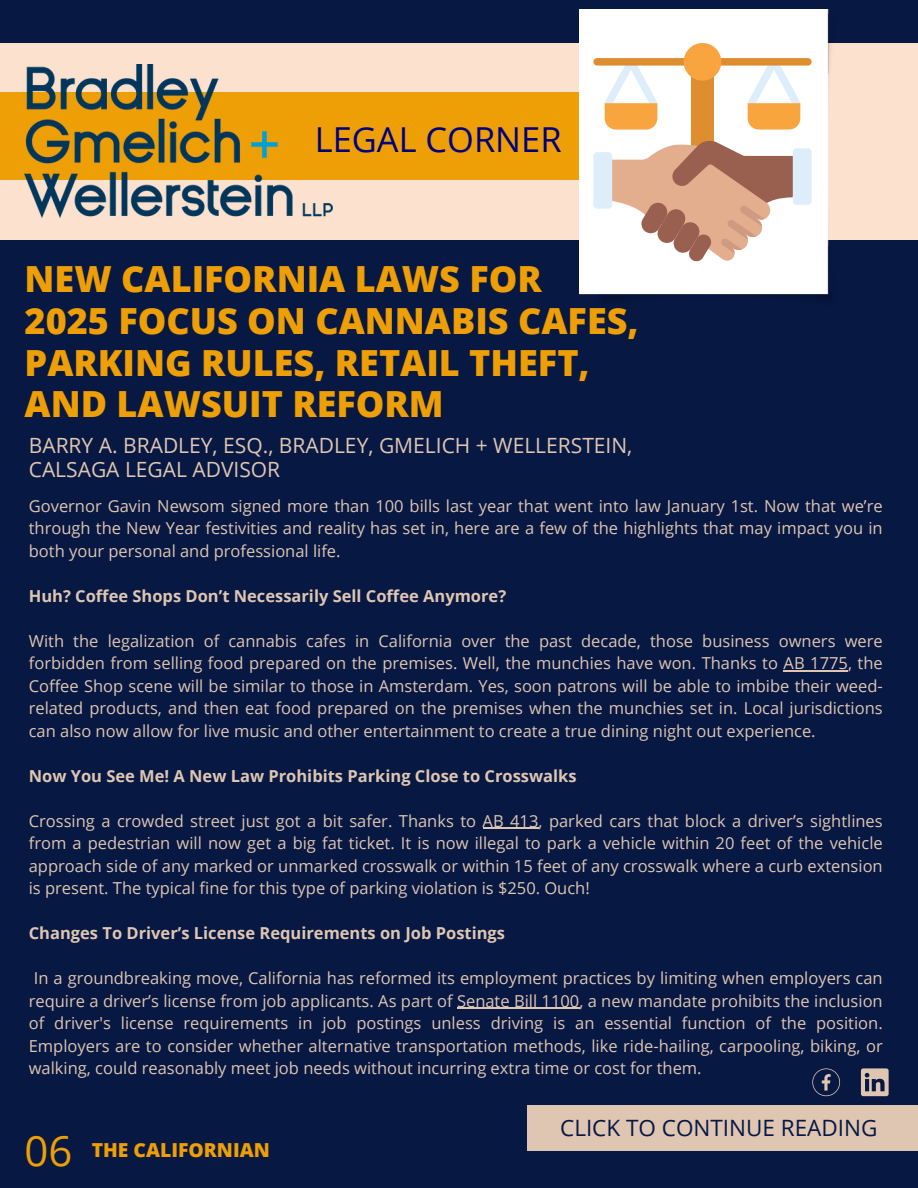
<style>
.page{position:relative;width:918px;height:1188px;background:#071843}
.page>*{position:absolute;margin:0;border:0;box-sizing:border-box;transform-origin:0 0}
.t1{font:41.85px "Open Sans";color:#ee9f06}
.t2{font:800 36px/41.7px "Open Sans";color:#ee9f06}
.t3{font:34.35px "Open Sans";color:#00007f}
.t4{font:22.5px "Open Sans";color:#071843}
.t5{font:21px/23.7px "Open Sans";color:#dfc6b2}
.t6{font:800 19.35px "Open Sans";color:#ee9f06}
.t7{font:16.5px/22.5px "Open Sans";color:#dfc6b2;text-align:justify}
.t8{font:700 16.5px "Open Sans";color:#dfc6b2}
</style>
<div class="page">
<div style="left:0;top:43px;width:918px;height:197px;background:#fce2ce"></div>
<div style="left:0;top:92px;width:593px;height:87px;background:#ee9f06"></div>
<img style="left:25px;top:65px;width:308px;height:153px">
<img style="left:580px;top:10px;width:251px;height:291px">
<div style="left:593px;top:58px;width:98px;height:8px;background:#de8e30;border-radius:4px"></div>
<div style="left:714px;top:58px;width:98px;height:8px;background:#de8e30;border-radius:4px"></div>
<div style="left:691px;top:73px;width:23px;height:79px;background:#de8e30"></div>
<div style="left:593px;top:152px;width:19px;height:57px;background:#ddedf9;border-radius:4px"></div>
<div style="left:793px;top:148px;width:19px;height:57px;background:#ddedf9;border-radius:4px"></div>
<div style="left:684px;top:43px;width:37px;height:38px;background:#f8a53f;border-radius:50%"></div>
<svg style="left:604px;top:58px;width:54px;height:72px;background:#f3d1a6"></svg>
<svg style="left:747px;top:58px;width:54px;height:72px;background:#f3d1a6"></svg>
<svg style="left:608px;top:141px;width:189px;height:121px;background:#d8b5a5"></svg>
<hr style="left:784px;top:670px;width:64px;height:1px;background:#dfc6b2">
<hr style="left:483px;top:828px;width:56px;height:1px;background:#dfc6b2">
<hr style="left:457px;top:1008px;width:122px;height:1px;background:#dfc6b2">
<div style="left:527px;top:1105px;width:391px;height:46px;background:#dfc6b2"></div>
<svg style="left:812px;top:1068px;width:28px;height:28px"></svg>
<svg style="left:861px;top:1068px;width:28px;height:28px"></svg>
<p class="t3" style="left:315px;top:116px;width:248px">LEGAL CORNER</p>
<h5 class="t2" style="left:25px;top:258px;width:616px">NEW CALIFORNIA LAWS FOR<br>2025 FOCUS ON CANNABIS CAFES,<br>PARKING RULES, RETAIL THEFT,<br>AND LAWSUIT REFORM</h5>
<p class="t5" style="left:29px;top:433px;width:605px">BARRY A. BRADLEY, ESQ., BRADLEY, GMELICH + WELLERSTEIN,<br>CALSAGA LEGAL ADVISOR</p>
<p class="t7" style="left:29px;top:494px;width:855px">Governor Gavin Newsom signed more than 100 bills last year that went into law January 1st. Now that we’re through the New Year festivities and reality has set in, here are a few of the highlights that may impact you in both your personal and professional life.</p>
<p class="t8" style="left:29px;top:584px;width:479px">Huh? Coffee Shops Don’t Necessarily Sell Coffee Anymore?</p>
<h2 class="t7" style="left:29px;top:629px;width:855px">With the legalization of cannabis cafes in California over the past decade, those business owners were forbidden from selling food prepared on the premises. Well, the munchies have won. Thanks to AB 1775, the Coffee Shop scene will be similar to those in Amsterdam. Yes, soon patrons will be able to imbibe their weed&shy;related products, and then eat food prepared on the premises when the munchies set in. Local jurisdictions can also now allow for live music and other entertainment to create a true dining night out experience.</h2>
<h1 class="t8" style="left:29px;top:764px;width:549px">Now You See Me! A New Law Prohibits Parking Close to Crosswalks</h1>
<h3 class="t7" style="left:29px;top:809px;width:855px">Crossing a crowded street just got a bit safer. Thanks to AB 413, parked cars that block a driver’s sightlines from a pedestrian will now get a big fat ticket. It is now illegal to park a vehicle within 20 feet of the vehicle approach side of any marked or unmarked crosswalk or within 15 feet of any crosswalk where a curb extension is present. The typical fine for this type of parking violation is $250. Ouch!</h3>
<p class="t8" style="left:29px;top:921px;width:478px">Changes To Driver’s License Requirements on Job Postings</p>
<h5 class="t7" style="left:29px;top:966px;width:855px;text-indent:5px">In a groundbreaking move, California has reformed its employment practices by limiting when employers can require a driver’s license from job applicants. As part of Senate Bill 1100, a new mandate prohibits the inclusion of driver's license requirements in job postings unless driving is an essential function of the position.<br>Employers are to consider whether alternative transportation methods, like ride-hailing, carpooling, biking, or walking, could reasonably meet job needs without incurring extra time or cost for them.</h5>
<h5 class="t1" style="left:25px;top:1121px;width:49px">06</h5>
<p class="t6" style="left:92px;top:1136px;width:180px">THE CALIFORNIAN</p>
<p class="t4" style="left:560px;top:1112px;width:319px">CLICK TO CONTINUE READING</p>
</div>
